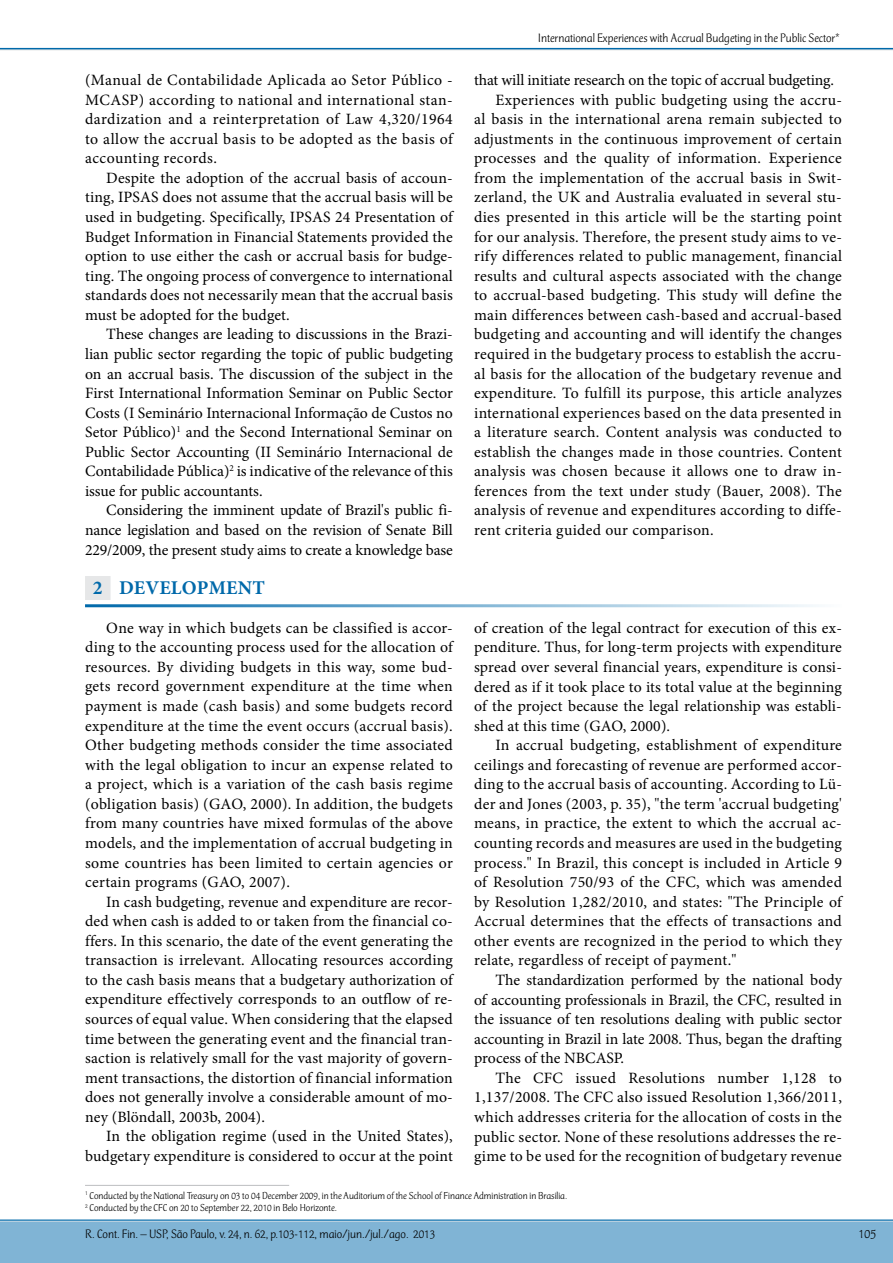
<style>
.page{position:relative;width:893px;height:1263px;background:#fff}
.page>*{position:absolute;margin:0;border:0;box-sizing:border-box;transform-origin:0 0}
.t1{font:700 19.5px "Minion Pro";letter-spacing:.01em;color:#0069aa}
.t2{font:15.75px/19.5px "Minion Pro";letter-spacing:.015em;color:#000;text-align:justify}
.t3{font:15.75px "Minion Pro";letter-spacing:-.01em;color:#000}
.t4{font:300 13.5px "CT Mercurius Std";color:#000}
.t5{font:300 12.75px "CT Mercurius Std";color:#000}
.t6{font:300 10.5px/12.6px "CT Mercurius Std";color:#000}
</style>
<div class="page">
<hr style="left:0;top:49px;width:893px;height:1px;background:#e6e7e8">
<hr style="left:0;top:48px;width:893px;height:1px;background:#0069aa">
<div style="left:0;top:1221px;width:893px;height:42px;background:#80b4d5"></div>
<hr style="left:0;top:1219px;width:893px;height:2px;background:#3387bb">
<hr style="left:85px;top:1185px;width:204px;height:1px;background:#bcbdc0">
<div style="left:85px;top:576px;width:26px;height:24px;background:#e6e7e8"></div>
<p class="t2" style="left:85px;top:70px;width:369px">(Manual de Contabilidade Aplicada ao Setor Público - MCASP) according to national and international stan&shy;dardization and a reinterpretation of Law 4,320/1964 to allow the accrual basis to be adopted as the basis of accounting records.</p>
<p class="t2" style="left:85px;top:168px;width:369px;text-indent:21px">Despite the adoption of the accrual basis of accoun&shy;ting, IPSAS does not assume that the accrual basis will be used in budgeting. Specifically, IPSAS 24 Presentation of Budget Information in Financial Statements provided the option to use either the cash or accrual basis for budge&shy;ting. The ongoing process of convergence to international standards does not necessarily mean that the accrual basis must be adopted for the budget.</p>
<p class="t2" style="left:85px;top:325px;width:369px;text-indent:21px">These changes are leading to discussions in the Brazi&shy;lian public sector regarding the topic of public budgeting on an accrual basis. The discussion of the subject in the First International Information Seminar on Public Sector Costs (I Seminário Internacional Informação de Custos no Setor Público)<sup>1</sup> and the Second International Seminar on Public Sector Accounting (II Seminário Internacional de Contabilidade Pública)<sup>2</sup> is indicative of the relevance of this issue for public accountants.</p>
<p class="t2" style="left:85px;top:501px;width:369px;text-indent:21px">Considering the imminent update of Brazil's public fi&shy;nance legislation and based on the revision of Senate Bill 229/2009, the present study aims to create a knowledge base</p>
<p class="t1" style="left:93px;top:574px;width:25px">2 DE</p>
<p class="t1" style="left:145px;top:574px;width:115px">VELOPMENT</p>
<p class="t2" style="left:85px;top:618px;width:369px;text-indent:21px">One way in which budgets can be classified is accor&shy;ding to the accounting process used for the allocation of resources. By dividing budgets in this way, some bud&shy;gets record government expenditure at the time when payment is made (cash basis) and some budgets record expenditure at the time the event occurs (accrual basis).<br>Other budgeting methods consider the time associated with the legal obligation to incur an expense related to a project, which is a variation of the cash basis regime (obligation basis) (GAO, 2000). In addition, the budgets from many countries have mixed formulas of the above models, and the implementation of accrual budgeting in some countries has been limited to certain agencies or certain programs (GAO, 2007).</p>
<p class="t2" style="left:85px;top:892px;width:369px;text-indent:21px">In cash budgeting, revenue and expenditure are recor&shy;ded when cash is added to or taken from the financial co&shy;ffers. In this scenario, the date of the event generating the transaction is irrelevant. Allocating resources according to the cash basis means that a budgetary authorization of expenditure effectively corresponds to an outflow of re&shy;sources of equal value. When considering that the elapsed time between the generating event and the financial tran&shy;saction is relatively small for the vast majority of govern&shy;ment transactions, the distortion of financial information does not generally involve a considerable amount of mo&shy;ney (Blöndall, 2003b, 2004).</p>
<p class="t2" style="left:85px;top:1127px;width:369px;text-align:right">In the obligation regime (used in the United States), budgetary expenditure is considered to occur at the point</p>
<p class="t5" style="left:538px;top:32px;width:303px">International Experiences with Accrual Budgeting in the Public Sector*</p>
<p class="t3" style="left:474px;top:69px;width:361px">that will initiate research on the topic of accrual budgeting.</p>
<p class="t2" style="left:495px;top:90px;width:348px">Experiences with public budgeting using the accru-</p>
<p class="t2" style="left:474px;top:109px;width:369px">al basis in the international arena remain subjected to</p>
<p class="t2" style="left:474px;top:129px;width:369px">adjustments in the continuous improvement of certain</p>
<p class="t2" style="left:474px;top:149px;width:369px">processes and the quality of information. Experience</p>
<p class="t2" style="left:474px;top:168px;width:369px">from the implementation of the accrual basis in Swit-</p>
<p class="t2" style="left:474px;top:188px;width:369px">zerland, the UK and Australia evaluated in several stu-</p>
<p class="t2" style="left:474px;top:207px;width:369px">dies presented in this article will be the starting point</p>
<p class="t2" style="left:474px;top:227px;width:369px">for our analysis. Therefore, the present study aims to ve-</p>
<p class="t2" style="left:474px;top:246px;width:369px">rify differences related to public management, financial</p>
<p class="t2" style="left:474px;top:266px;width:369px">results and cultural aspects associated with the change</p>
<p class="t2" style="left:474px;top:286px;width:369px">to accrual-based budgeting. This study will define the</p>
<p class="t2" style="left:474px;top:305px;width:369px">main differences between cash-based and accrual-based</p>
<p class="t2" style="left:474px;top:325px;width:369px">budgeting and accounting and will identify the changes</p>
<p class="t2" style="left:474px;top:344px;width:369px">required in the budgetary process to establish the accru-</p>
<p class="t2" style="left:474px;top:364px;width:369px">al basis for the allocation of the budgetary revenue and</p>
<p class="t2" style="left:474px;top:383px;width:369px">expenditure. To fulfill its purpose, this article analyzes</p>
<p class="t2" style="left:474px;top:403px;width:369px">international experiences based on the data presented in</p>
<p class="t2" style="left:474px;top:422px;width:369px">a literature search. Content analysis was conducted to</p>
<p class="t2" style="left:474px;top:442px;width:369px">establish the changes made in those countries. Content</p>
<p class="t2" style="left:474px;top:462px;width:369px">analysis was chosen because it allows one to draw in-</p>
<p class="t2" style="left:474px;top:481px;width:369px">ferences from the text under study (Bauer, 2008). The</p>
<p class="t2" style="left:474px;top:501px;width:369px">analysis of revenue and expenditures according to diffe-</p>
<p class="t2" style="left:474px;top:520px;width:241px">rent criteria guided our comparison.</p>
<p class="t2" style="left:474px;top:618px;width:369px">of creation of the legal contract for execution of this ex&shy;penditure. Thus, for long-term projects with expenditure spread over several financial years, expenditure is consi&shy;dered as if it took place to its total value at the beginning of the project because the legal relationship was establi&shy;shed at this time (GAO, 2000).</p>
<p class="t2" style="left:474px;top:735px;width:369px;text-indent:21px">In accrual budgeting, establishment of expenditure ceilings and forecasting of revenue are performed accor&shy;ding to the accrual basis of accounting. According to Lü&shy;der and Jones (2003, p. 35), "the term 'accrual budgeting' means, in practice, the extent to which the accrual ac&shy;counting records and measures are used in the budgeting process." In Brazil, this concept is included in Article 9 of Resolution 750/93 of the CFC, which was amended by Resolution 1,282/2010, and states: "The Principle of Accrual determines that the effects of transactions and other events are recognized in the period to which they relate, regardless of receipt of payment."</p>
<p class="t2" style="left:474px;top:970px;width:369px;text-indent:21px">The standardization performed by the national body of accounting professionals in Brazil, the CFC, resulted in the issuance of ten resolutions dealing with public sector accounting in Brazil in late 2008. Thus, began the drafting process of the NBCASP.</p>
<p class="t2" style="left:474px;top:1068px;width:369px;text-indent:21px">The CFC issued Resolutions number 1,128 to 1,137/2008. The CFC also issued Resolution 1,366/2011, which addresses criteria for the allocation of costs in the public sector. None of these resolutions addresses the re&shy;gime to be used for the recognition of budgetary revenue</p>
<p class="t6" style="left:85px;top:1189px;width:484px"><sup>1</sup> Conducted by the National Treasury on 03 to 04 December 2009, in the Auditorium of the School of Finance Administration in Brasilia.<br><sup>2</sup> Conducted by the CFC on 20 to September 22, 2010 in Belo Horizonte.</p>
<p class="t5" style="left:85px;top:1227px;width:352px">R. Cont. Fin. – USP, São Paulo, v. 24, n. 62, p.103-112, maio/jun./jul./ago. 2013</p>
<p class="t4" style="left:858px;top:1227px;width:19px">105</p>
</div>
